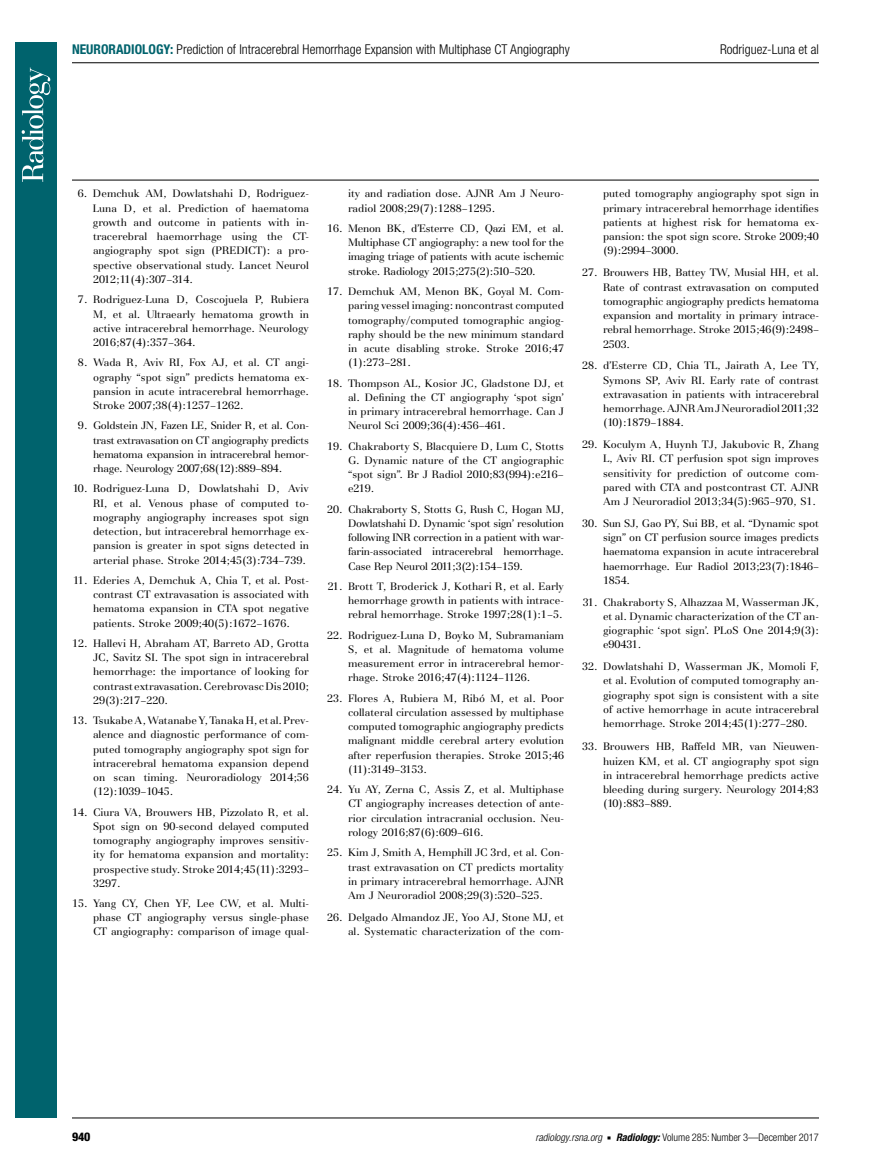
<style>
.page{position:relative;width:891px;height:1175px;background:#fff}
.page>*{position:absolute;margin:0;border:0;box-sizing:border-box;transform-origin:0 0}
.t1{font:300 condensed 13.5px "Helvetica Neue";color:#000}
.t2{font:800 condensed 12px "Helvetica Neue";color:#000}
.t3{font:10.8px/14.2px "AT Basilia";color:#000;text-align:justify}
.t4{font:300 condensed 10.5px "Helvetica Neue";color:#000}
.s1{font-weight:700;color:#00636d}
.s2{font-style:italic}
.s3{font-family:"Universal Newswith Comm Pi";font-weight:400;font-stretch:normal;font-size:6px}
.s4{font-weight:700;font-style:italic}
</style>
<div class="page">
<hr style="left:72px;top:180px;width:747px;height:1px;background:#000">
<hr style="left:72px;top:1117px;width:747px;height:1px;background:#000">
<hr style="left:72px;top:62px;width:747px;height:1px;background:#000">
<div style="left:15px;top:42px;width:42px;height:1075px;background:#00636d"></div>
<svg style="left:22px;top:68px;width:28px;height:114px"></svg>
<p class="t1" style="left:72px;top:41px;width:499px"><span class="s1">NEURORADIOLOGY:</span> Prediction of Intracerebral Hemorrhage Expansion with Multiphase CT Angiography</p>
<p class="t1" style="left:720px;top:41px;width:100px">Rodriguez-Luna et al</p>
<p class="t3" style="left:93px;top:187px;width:218px;text-indent:-15px">6. Demchuk AM, Dowlatshahi D, Rodriguez-Luna D, et al. Prediction of haematoma growth and outcome in patients with in&shy;tracerebral haemorrhage using the CT&shy;angiography spot sign (PREDICT): a pro&shy;spective observational study. Lancet Neurol 2012;11(4):307–314.</p>
<p class="t3" style="left:93px;top:292px;width:217px;text-indent:-15px">7. Rodriguez-Luna D, Coscojuela P, Rubiera M, et al. Ultraearly hematoma growth in active intracerebral hemorrhage. Neurology 2016;87(4):357–364.</p>
<p class="t3" style="left:93px;top:355px;width:218px;text-indent:-15px">8. Wada R, Aviv RI, Fox AJ, et al. CT angi&shy;ography “spot sign” predicts hematoma ex&shy;pansion in acute intracerebral hemorrhage.<br>Stroke 2007;38(4):1257–1262.</p>
<p class="t3" style="left:93px;top:418px;width:218px;text-indent:-15px">9. Goldstein JN, Fazen LE, Snider R, et al. Con&shy;trast extravasation on CT angiography predicts hematoma expansion in intracerebral hemor&shy;rhage. Neurology 2007;68(12):889–894.</p>
<p class="t3" style="left:93px;top:481px;width:218px;text-indent:-20px">10. Rodriguez-Luna D, Dowlatshahi D, Aviv RI, et al. Venous phase of computed to&shy;mography angiography increases spot sign detection, but intracerebral hemorrhage ex&shy;pansion is greater in spot signs detected in arterial phase. Stroke 2014;45(3):734–739.</p>
<p class="t3" style="left:93px;top:573px;width:218px;text-indent:-20px">11. Ederies A, Demchuk A, Chia T, et al. Post&shy;contrast CT extravasation is associated with hematoma expansion in CTA spot negative patients. Stroke 2009;40(5):1672–1676.</p>
<p class="t3" style="left:93px;top:636px;width:218px;text-indent:-21px">12. Hallevi H, Abraham AT, Barreto AD, Grotta JC, Savitz SI. The spot sign in intracerebral hemorrhage: the importance of looking for contrast extravasation. Cerebrovasc Dis 2010; 29(3):217–220.</p>
<p class="t3" style="left:93px;top:713px;width:218px;text-indent:-21px">13. Tsukabe A, Watanabe Y, Tanaka H, et al. Prev&shy;alence and diagnostic performance of com&shy;puted tomography angiography spot sign for intracerebral hematoma expansion depend on scan timing. Neuroradiology 2014;56 (12):1039–1045.</p>
<p class="t3" style="left:93px;top:805px;width:218px;text-indent:-21px">14. Ciura VA, Brouwers HB, Pizzolato R, et al.<br>Spot sign on 90-second delayed computed tomography angiography improves sensitiv&shy;ity for hematoma expansion and mortality: prospective study. Stroke 2014;45(11):3293– 3297.</p>
<p class="t3" style="left:93px;top:896px;width:218px;text-indent:-21px">15. Yang CY, Chen YF, Lee CW, et al. Multi&shy;phase CT angiography versus single-phase CT angiography: comparison of image qual-</p>
<p class="t3" style="left:348px;top:187px;width:218px">ity and radiation dose. AJNR Am J Neuro&shy;radiol 2008;29(7):1288–1295.</p>
<p class="t3" style="left:348px;top:221px;width:218px;text-indent:-21px">16. Menon BK, d’Esterre CD, Qazi EM, et al.<br>Multiphase CT angiography: a new tool for the imaging triage of patients with acute ischemic stroke. Radiology 2015;275(2):510–520.</p>
<p class="t3" style="left:348px;top:284px;width:218px;text-indent:-21px">17. Demchuk AM, Menon BK, Goyal M. Com&shy;paring vessel imaging: noncontrast computed tomography/computed tomographic angiog&shy;raphy should be the new minimum standard in acute disabling stroke. Stroke 2016;47 (1):273–281.</p>
<p class="t3" style="left:348px;top:376px;width:218px;text-indent:-21px">18. Thompson AL, Kosior JC, Gladstone DJ, et al. Defining the CT angiography ‘spot sign’ in primary intracerebral hemorrhage. Can J Neurol Sci 2009;36(4):456–461.</p>
<p class="t3" style="left:348px;top:439px;width:218px;text-indent:-21px">19. Chakraborty S, Blacquiere D, Lum C, Stotts G. Dynamic nature of the CT angiographic “spot sign”. Br J Radiol 2010;83(994):e216– e219.</p>
<p class="t3" style="left:348px;top:502px;width:218px;text-indent:-21px">20. Chakraborty S, Stotts G, Rush C, Hogan MJ, Dowlatshahi D. Dynamic ‘spot sign’ resolution following INR correction in a patient with war&shy;farin-associated intracerebral hemorrhage.<br>Case Rep Neurol 2011;3(2):154–159.</p>
<p class="t3" style="left:348px;top:579px;width:218px;text-indent:-20px">21. Brott T, Broderick J, Kothari R, et al. Early hemorrhage growth in patients with intrace&shy;rebral hemorrhage. Stroke 1997;28(1):1–5.</p>
<p class="t3" style="left:348px;top:628px;width:218px;text-indent:-21px">22. Rodriguez-Luna D, Boyko M, Subramaniam S, et al. Magnitude of hematoma volume measurement error in intracerebral hemor&shy;rhage. Stroke 2016;47(4):1124–1126.</p>
<p class="t3" style="left:348px;top:691px;width:218px;text-indent:-21px">23. Flores A, Rubiera M, Ribó M, et al. Poor collateral circulation assessed by multiphase computed tomographic angiography predicts malignant middle cerebral artery evolution after reperfusion therapies. Stroke 2015;46 (11):3149–3153.</p>
<p class="t3" style="left:348px;top:782px;width:218px;text-indent:-21px">24. Yu AY, Zerna C, Assis Z, et al. Multiphase CT angiography increases detection of ante&shy;rior circulation intracranial occlusion. Neu&shy;rology 2016;87(6):609–616.</p>
<p class="t3" style="left:348px;top:845px;width:218px;text-indent:-21px">25. Kim J, Smith A, Hemphill JC 3rd, et al. Con&shy;trast extravasation on CT predicts mortality in primary intracerebral hemorrhage. AJNR Am J Neuroradiol 2008;29(3):520–525.</p>
<p class="t3" style="left:327px;top:910px;width:238px;text-align:right">26. Delgado Almandoz JE, Yoo AJ, Stone MJ, et al. Systematic characterization of the com-</p>
<p class="t3" style="left:603px;top:187px;width:218px">puted tomography angiography spot sign in primary intracerebral hemorrhage identifies patients at highest risk for hematoma ex&shy;pansion: the spot sign score. Stroke 2009;40 (9):2994–3000.</p>
<p class="t3" style="left:603px;top:265px;width:218px;text-indent:-21px">27. Brouwers HB, Battey TW, Musial HH, et al.<br>Rate of contrast extravasation on computed tomographic angiography predicts hematoma expansion and mortality in primary intrace&shy;rebral hemorrhage. Stroke 2015;46(9):2498– 2503.</p>
<p class="t3" style="left:603px;top:358px;width:218px;text-indent:-21px">28. d’Esterre CD, Chia TL, Jairath A, Lee TY, Symons SP, Aviv RI. Early rate of contrast extravasation in patients with intracerebral hemorrhage. AJNR Am J Neuroradiol 2011;32 (10):1879–1884.</p>
<p class="t3" style="left:603px;top:437px;width:218px;text-indent:-21px">29. Koculym A, Huynh TJ, Jakubovic R, Zhang L, Aviv RI. CT perfusion spot sign improves sensitivity for prediction of outcome com&shy;pared with CTA and postcontrast CT. AJNR Am J Neuroradiol 2013;34(5):965–970, S1.</p>
<p class="t3" style="left:603px;top:516px;width:218px;text-indent:-21px">30. Sun SJ, Gao PY, Sui BB, et al. “Dynamic spot sign” on CT perfusion source images predicts haematoma expansion in acute intracerebral haemorrhage. Eur Radiol 2013;23(7):1846– 1854.</p>
<p class="t3" style="left:603px;top:595px;width:218px;text-indent:-20px">31. Chakraborty S, Alhazzaa M, Wasserman JK, et al. Dynamic characterization of the CT an&shy;giographic ‘spot sign’. PLoS One 2014;9(3): e90431.</p>
<p class="t3" style="left:603px;top:659px;width:218px;text-indent:-21px">32. Dowlatshahi D, Wasserman JK, Momoli F, et al. Evolution of computed tomography an&shy;giography spot sign is consistent with a site of active hemorrhage in acute intracerebral hemorrhage. Stroke 2014;45(1):277–280.</p>
<p class="t3" style="left:603px;top:739px;width:218px;text-indent:-21px">33. Brouwers HB, Raffeld MR, van Nieuwen&shy;huizen KM, et al. CT angiography spot sign in intracerebral hemorrhage predicts active bleeding during surgery. Neurology 2014;83 (10):883–889.</p>
<p class="t2" style="left:72px;top:1128px;width:20px">940</p>
<p class="t4" style="left:536px;top:1130px;width:285px"><span class="s2">radiology.rsna.org</span> <span class="s3">n</span> <span class="s4">Radiology:</span> Volume 285: Number 3—December 2017</p>
</div>
